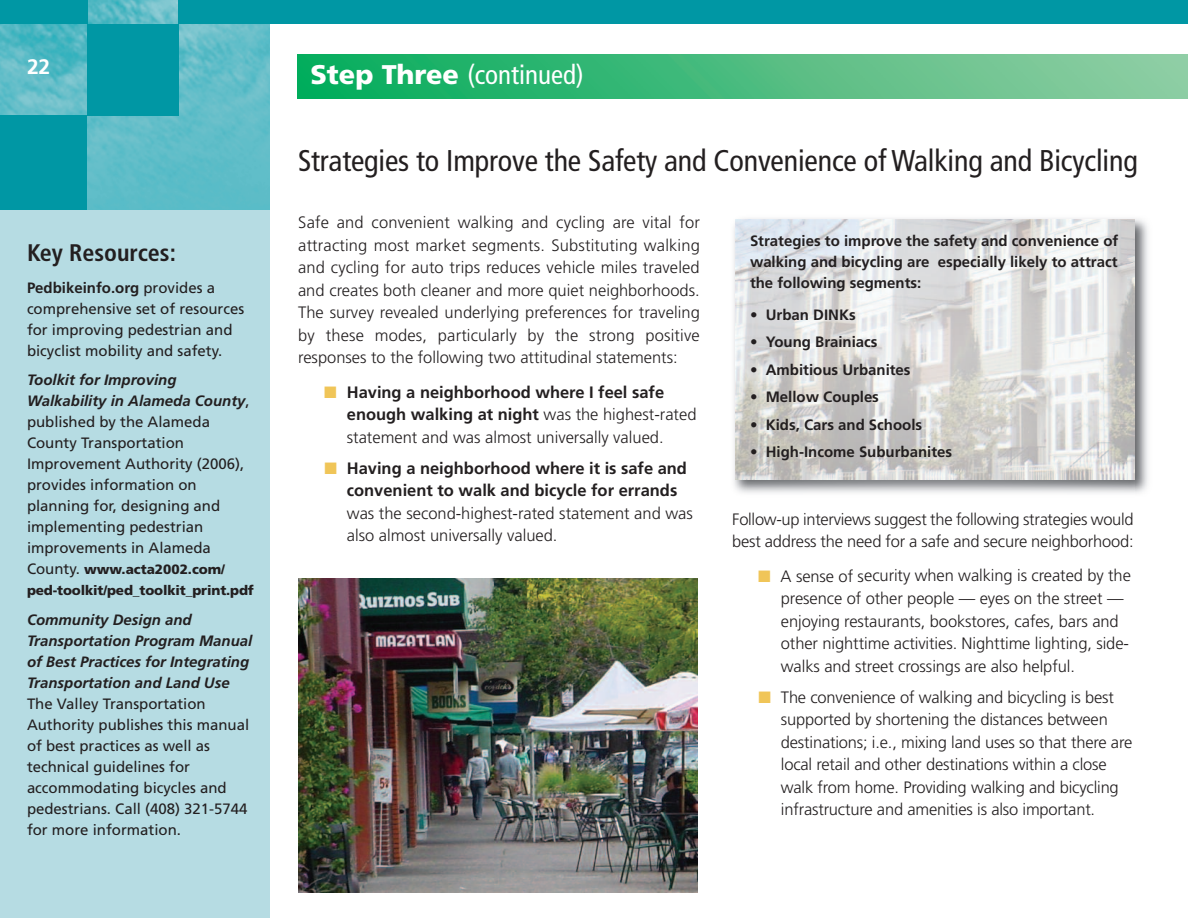
<style>
.page{position:relative;width:1188px;height:918px;background:#fff}
.page>*{position:absolute;margin:0;border:0;box-sizing:border-box;transform-origin:0 0}
.t1{font:condensed 30px "Frutiger";letter-spacing:-.005em;color:#231f20}
.t2{font:condensed 27px "Frutiger";color:#fff}
.t3{font:700 condensed 24px "Frutiger";color:#231f20}
.t4{font:700 21px "Frutiger";color:#fff}
.t5{font:300 16.5px/22.5px "Frutiger";letter-spacing:-.01em;color:#231f20}
.t6{font:700 16.5px/22.5px "Frutiger";color:#231f20}
.t7{font:15px/21px "Frutiger";color:#231f20}
.t8{font:700 15px/21px "Frutiger";color:#231f20;text-align:justify}
.t9{font:italic 700 15px/21px "Frutiger";color:#231f20}
.t10{font:900 13.5px/21px "Frutiger";letter-spacing:-.01em;color:#231f20}
.s1{font-weight:700}
.s2{font-weight:700;font-style:italic}
.s3{font-weight:400;font-size:15px}
.s4{font-weight:900;font-stretch:normal}
.s5{color:#f0c558}
</style>
<div class="page">
<div style="left:0;top:195px;width:270px;height:723px;background:#b6dce3"></div>
<img style="left:0;top:0;width:270px;height:210px">
<div style="left:0;top:115px;width:87px;height:95px;background:#0097a4"></div>
<div style="left:87px;top:24px;width:92px;height:92px;background:#0097a4"></div>
<div style="left:0;top:0;width:88px;height:24px;background:#0097a4"></div>
<div style="left:179px;top:0;width:1009px;height:24px;background:#0097a4"></div>
<img style="left:734px;top:218px;width:414px;height:275px">
<img style="left:735px;top:219px;width:400px;height:274px">
<img style="left:298px;top:578px;width:399px;height:314px">
<img style="left:297px;top:54px;width:891px;height:45px">
<p class="t4" style="left:27px;top:59px;width:25px">22</p>
<h3 class="t3" style="left:27px;top:243px;width:150px">Key Resources:</h3>
<p class="t7" style="left:27px;top:278px;width:219px"><span class="s1">Pedbikeinfo.org</span> provides a comprehensive set of resources for improving pedestrian and bicyclist mobility and safety.</p>
<p class="t7" style="left:27px;top:371px;width:224px"><span class="s2">Toolkit for Improving<br>Walkability in Alameda County</span>, published by the Alameda<br>County Transportation<br>Improvement Authority (2006), provides information on planning for, designing and implementing pedestrian improvements in Alameda</p>
<p class="t10" style="left:27px;top:560px;width:228px"><span class="s3">County.</span> www.acta2002.com/ ped-toolkit/ ped_toolkit _print.pdf</p>
<p class="t9" style="left:27px;top:611px;width:227px">Community Design and<br>Transportation Program Manual of Best Practices for Integrating<br>Transportation and Land Use</p>
<p class="t7" style="left:27px;top:695px;width:224px">The Valley Transportation<br>Authority publishes this manual of best practices as well as technical guidelines for accommodating bicycles and pedestrians. Call (408) 321-5744 for more information.</p>
<h2 class="t2" style="left:310px;top:64px;width:275px"><span class="s4">Step Three</span> (continued)</h2>
<h1 class="t1" style="left:298px;top:148px;width:841px">Strategies to Improve the Safety and Convenience of Walking and Bicycling</h1>
<p class="t5" style="left:298px;top:213px;width:403px;text-align:justify">Safe and convenient walking and cycling are vital for attracting most market segments. Substituting walking and cycling for auto trips reduces vehicle miles traveled and creates both cleaner and more quiet neighborhoods.<br>The survey revealed underlying preferences for traveling by these modes, particularly by the strong positive responses to the following two attitudinal statements:</p>
<p class="t5" style="left:347px;top:382px;width:351px;text-indent:-23px"><span class="s5">■</span> <span class="s1">Having a neighborhood where I feel safe enough walking at night</span> was the highest-rated statement and was almost universally valued.</p>
<p class="t6" style="left:347px;top:458px;width:342px;text-indent:-23px"><span class="s5">■</span> Having a neighborhood where it is safe and convenient to walk and bicycle for errands</p>
<p class="t5" style="left:347px;top:503px;width:348px">was the second-highest-rated statement and was also almost universally valued.</p>
<p class="t5" style="left:732px;top:509px;width:403px">Follow-up interviews suggest the following strategies would best address the need for a safe and secure neighborhood:</p>
<p class="t5" style="left:781px;top:566px;width:352px;text-indent:-23px"><span class="s5">■</span> A sense of security when walking is created by the presence of other people — eyes on the street — enjoying restaurants, bookstores, cafes, bars and other nighttime activities. Nighttime lighting, side&shy;walks and street crossings are also helpful.</p>
<p class="t5" style="left:781px;top:687px;width:353px;text-indent:-22px"><span class="s5">■</span> The convenience of walking and bicycling is best supported by shortening the distances between destinations; i.e., mixing land uses so that there are local retail and other destinations within a close walk from home. Providing walking and bicycling infrastructure and amenities is also important.</p>
<p class="t8" style="left:750px;top:231px;width:370px">Strategies to improve the safety and convenience of walking and bicycling are especially likely to attract the following segments:</p>
<p class="t8" style="left:750px;top:305px;width:107px">• Urban DINKs</p>
<p class="t8" style="left:750px;top:333px;width:129px">• Young Brainiacs</p>
<p class="t8" style="left:750px;top:360px;width:162px">• Ambitious Urbanites</p>
<p class="t8" style="left:750px;top:388px;width:130px">• Mellow Couples</p>
<p class="t8" style="left:750px;top:415px;width:174px">• Kids, Cars and Schools</p>
<p class="t8" style="left:750px;top:443px;width:204px">• High-Income Suburbanites</p>
</div>
